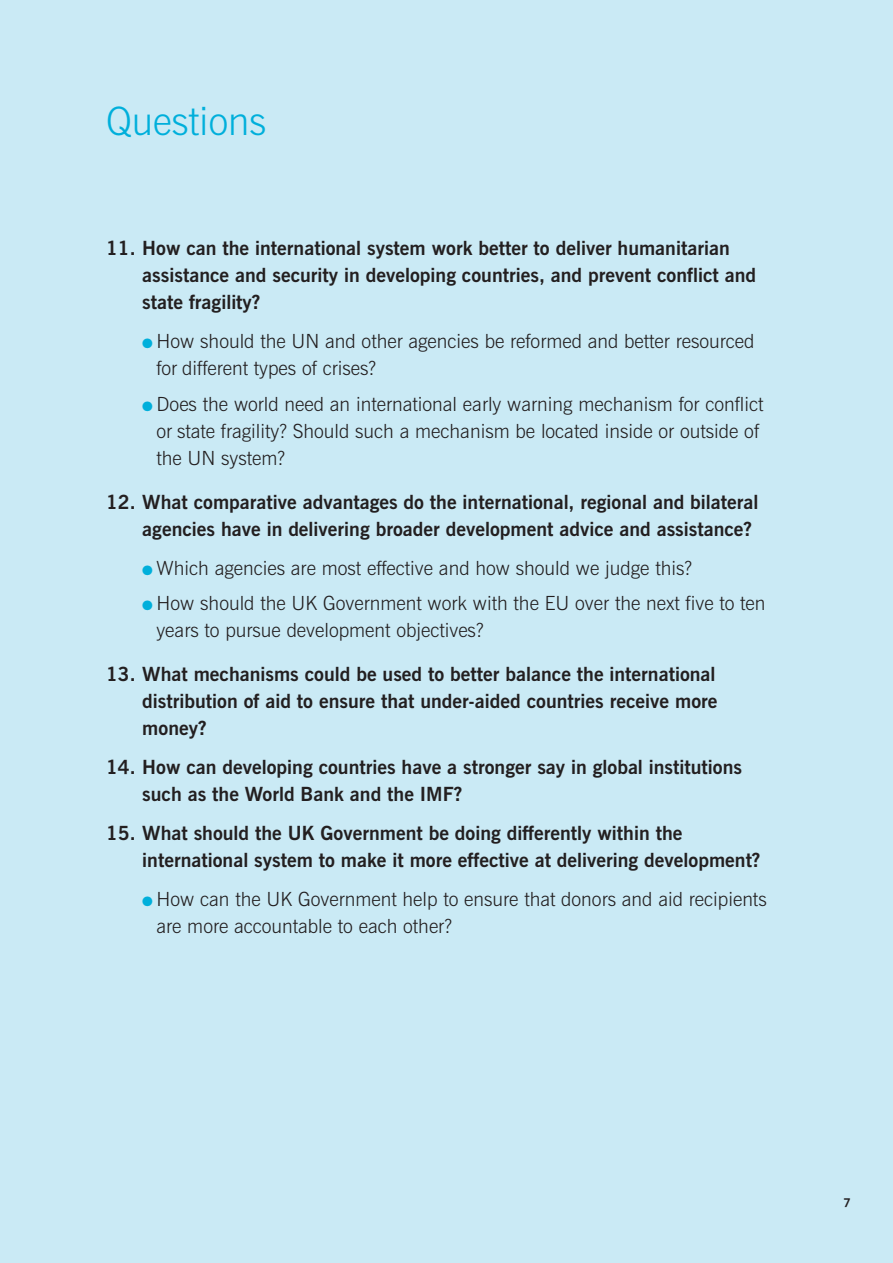
<style>
.page{position:relative;width:893px;height:1263px;background:#fff}
.page>*{position:absolute;margin:0;border:0;box-sizing:border-box;transform-origin:0 0}
.t1{font:300 39px "News Gothic BT";color:#00afdb}
.t2{font:700 19.5px/27px "News Gothic BT";color:#231f20}
.t3{font:300 19.5px/27px "News Gothic BT";color:#231f20}
.t4{font:700 12px "News Gothic BT";color:#231f20}
.s1{color:#00afdb}
</style>
<div class="page">
<div style="left:0;top:0;width:892px;height:1263px;background:#caeaf5"></div>
<h1 class="t1" style="left:106px;top:107px;width:161px">Questions</h1>
<p class="t2" style="left:142px;top:237px;width:615px;text-indent:-36px">11. How can the international system work better to deliver humanitarian assistance and security in developing countries, and prevent conflict and state fragility?</p>
<p class="t3" style="left:156px;top:330px;width:599px;text-indent:-14px"><span class="s1">●</span> How should the UN and other agencies be reformed and better resourced for different types of crises?</p>
<p class="t3" style="left:156px;top:392px;width:608px;text-indent:-14px"><span class="s1">●</span> Does the world need an international early warning mechanism for conflict or state fragility? Should such a mechanism be located inside or outside of the UN system?</p>
<p class="t2" style="left:142px;top:490px;width:617px;text-indent:-36px">12. What comparative advantages do the international, regional and bilateral agencies have in delivering broader development advice and assistance?</p>
<p class="t3" style="left:142px;top:556px;width:551px"><span class="s1">●</span> Which agencies are most effective and how should we judge this?</p>
<p class="t3" style="left:156px;top:592px;width:610px;text-indent:-14px"><span class="s1">●</span> How should the UK Government work with the EU over the next five to ten years to pursue development objectives?</p>
<p class="t2" style="left:142px;top:663px;width:576px;text-align:justify;text-indent:-36px">13. What mechanisms could be used to better balance the international distribution of aid to ensure that under-aided countries receive more money?</p>
<p class="t2" style="left:142px;top:756px;width:601px;text-indent:-36px">14. How can developing countries have a stronger say in global institutions such as the World Bank and the IMF?</p>
<p class="t2" style="left:142px;top:822px;width:619px;text-indent:-36px">15. What should the UK Government be doing differently within the international system to make it more effective at delivering development?</p>
<p class="t3" style="left:156px;top:888px;width:611px;text-indent:-14px"><span class="s1">●</span> How can the UK Government help to ensure that donors and aid recipients are more accountable to each other?</p>
<p class="t4" style="left:843px;top:1198px;width:9px">7</p>
</div>
